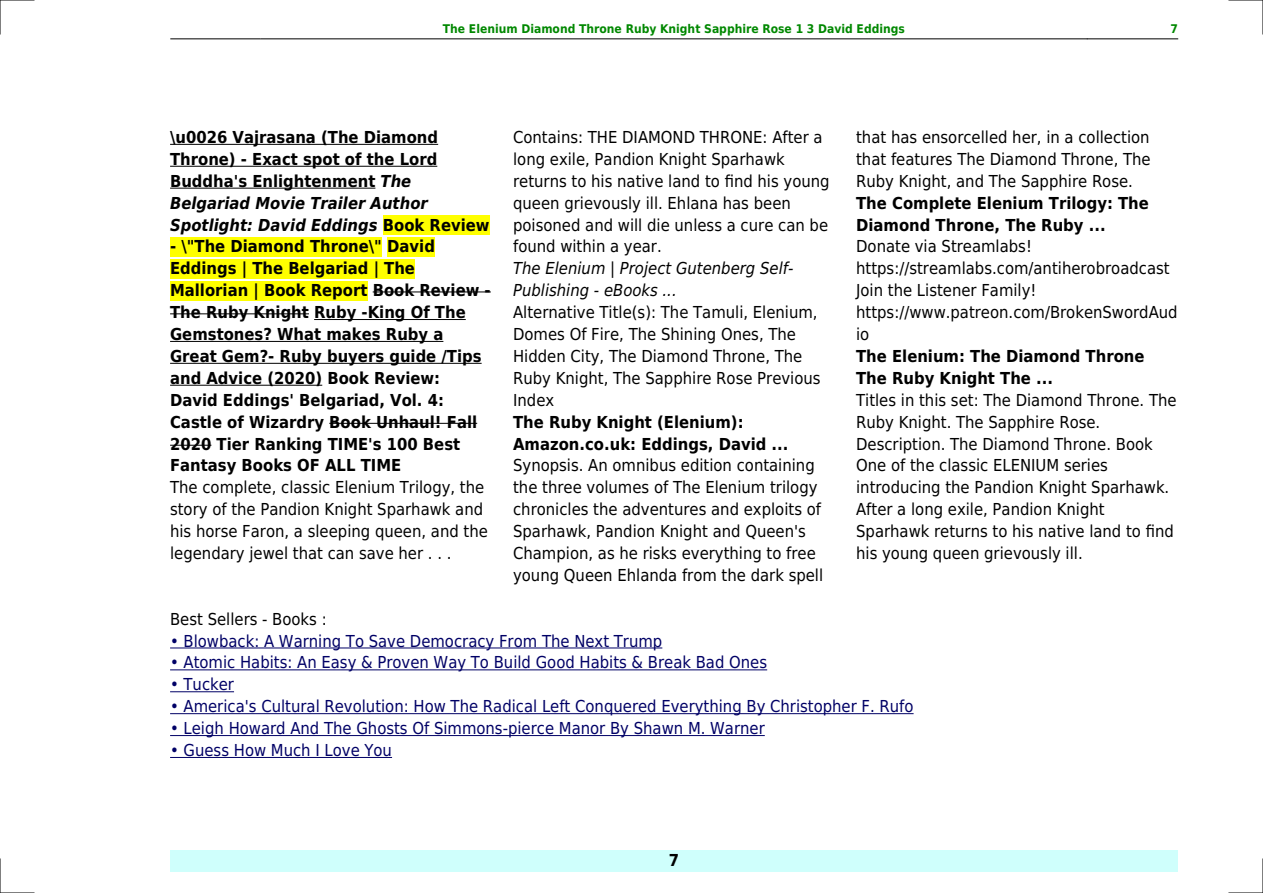
<style>
.page{position:relative;width:1263px;height:893px;background:#fff}
.page>*{position:absolute;margin:0;border:0;box-sizing:border-box;transform-origin:0 0}
.t1{font:16.5px/21.9px "DejaVu Sans Condensed";color:#000}
.t2{font:700 16.5px/21.9px "DejaVu Sans Condensed";color:#000}
.t3{font:16.5px/21.9px "DejaVu Sans Condensed";color:#006}
.t4{font:italic 16.5px/21.9px "DejaVu Sans Condensed";color:#000}
.t5{font:700 12px "DejaVu Sans Condensed";color:#080}
.s1{font-style:italic}
</style>
<div class="page">
<hr style="left:170px;top:39px;width:90px;height:1px;background:#000">
<hr style="left:261px;top:39px;width:826px;height:1px;background:#000">
<hr style="left:1087px;top:39px;width:91px;height:1px;background:#000">
<div style="left:170px;top:850px;width:1008px;height:22px;background:#cffffc"></div>
<hr style="left:170px;top:144px;width:268px;height:1px;background:#000">
<hr style="left:170px;top:166px;width:267px;height:1px;background:#000">
<hr style="left:170px;top:188px;width:205px;height:1px;background:#000">
<div style="left:383px;top:215px;width:107px;height:19px;background:#ff0"></div>
<div style="left:170px;top:237px;width:212px;height:19px;background:#ff0"></div>
<div style="left:387px;top:237px;width:48px;height:19px;background:#ff0"></div>
<div style="left:170px;top:259px;width:245px;height:19px;background:#ff0"></div>
<div style="left:170px;top:281px;width:197px;height:19px;background:#ff0"></div>
<hr style="left:373px;top:292px;width:118px;height:1px;background:#000">
<hr style="left:170px;top:313px;width:139px;height:1px;background:#000">
<hr style="left:314px;top:319px;width:152px;height:1px;background:#000">
<hr style="left:170px;top:341px;width:273px;height:1px;background:#000">
<hr style="left:170px;top:363px;width:312px;height:1px;background:#000">
<hr style="left:170px;top:385px;width:152px;height:1px;background:#000">
<hr style="left:329px;top:423px;width:148px;height:1px;background:#000">
<hr style="left:170px;top:445px;width:41px;height:1px;background:#000">
<hr style="left:170px;top:648px;width:492px;height:1px;background:#006">
<hr style="left:170px;top:669px;width:597px;height:1px;background:#006">
<hr style="left:170px;top:691px;width:64px;height:1px;background:#006">
<hr style="left:170px;top:713px;width:743px;height:1px;background:#006">
<hr style="left:170px;top:735px;width:595px;height:1px;background:#006">
<hr style="left:170px;top:757px;width:222px;height:1px;background:#006">
<hr style="left:0;top:0;width:34px;height:1px;background:#000">
<hr style="left:1229px;top:0;width:34px;height:1px;background:#000">
<hr style="left:0;top:892px;width:34px;height:1px;background:#000">
<hr style="left:1229px;top:892px;width:34px;height:1px;background:#000">
<hr style="left:0;top:0;width:1px;height:34px;background:#000">
<hr style="left:0;top:859px;width:1px;height:34px;background:#000">
<hr style="left:1262px;top:0;width:1px;height:34px;background:#000">
<hr style="left:1262px;top:859px;width:1px;height:34px;background:#000">
<p class="t5" style="left:443px;top:21px;width:464px">The Elenium Diamond Throne Ruby Knight Sapphire Rose 1 3 David Eddings</p>
<p class="t5" style="left:1170px;top:21px;width:9px">7</p>
<p class="t2" style="left:170px;top:126px;width:321px">\u0026 Vajrasana (The Diamond<br>Throne) - Exact spot of the Lord<br>Buddha's Enlightenment <span class="s1">The<br>Belgariad Movie Trailer Author<br>Spotlight: David Eddings</span> Book Review</p>
<p class="t2" style="left:170px;top:236px;width:322px">- \"The Diamond Throne\" David<br>Eddings | The Belgariad | The<br>Mallorian | Book Report Book Review -<br>The Ruby Knight Ruby -King Of The<br>Gemstones? What makes Ruby a<br>Great Gem?- Ruby buyers guide /Tips and Advice (2020) Book Review:<br>David Eddings' Belgariad, Vol. 4:<br>Castle of Wizardry Book Unhaul! Fall<br>2020 Tier Ranking TIME's 100 Best<br>Fantasy Books OF ALL TIME</p>
<p class="t1" style="left:170px;top:477px;width:319px">The complete, classic Elenium Trilogy, the story of the Pandion Knight Sparhawk and his horse Faron, a sleeping queen, and the legendary jewel that can save her . . .</p>
<p class="t1" style="left:513px;top:126px;width:318px">Contains: THE DIAMOND THRONE: After a long exile, Pandion Knight Sparhawk returns to his native land to find his young queen grievously ill. Ehlana has been poisoned and will die unless a cure can be found within a year.</p>
<p class="t4" style="left:513px;top:258px;width:282px">The Elenium | Project Gutenberg Self-<br>Publishing - eBooks ...</p>
<p class="t1" style="left:513px;top:301px;width:309px">Alternative Title(s): The Tamuli, Elenium,<br>Domes Of Fire, The Shining Ones, The<br>Hidden City, The Diamond Throne, The<br>Ruby Knight, The Sapphire Rose Previous<br>Index</p>
<p class="t2" style="left:513px;top:411px;width:277px">The Ruby Knight (Elenium):<br>Amazon.co.uk: Eddings, David ...</p>
<p class="t1" style="left:513px;top:455px;width:312px">Synopsis. An omnibus edition containing the three volumes of The Elenium trilogy chronicles the adventures and exploits of Sparhawk, Pandion Knight and Queen's Champion, as he risks everything to free young Queen Ehlanda from the dark spell</p>
<p class="t1" style="left:856px;top:126px;width:296px;text-align:justify">that has ensorcelled her, in a collection that features The Diamond Throne, The Ruby Knight, and The Sapphire Rose.</p>
<p class="t2" style="left:856px;top:192px;width:294px">The Complete Elenium Trilogy: The<br>Diamond Throne, The Ruby ...</p>
<p class="t1" style="left:856px;top:236px;width:323px">Donate via Streamlabs! https://streamlabs.com/antiherobroadcast<br>Join the Listener Family! https://www.patreon.com/BrokenSwordAud io</p>
<p class="t2" style="left:856px;top:345px;width:290px">The Elenium: The Diamond Throne<br>The Ruby Knight The ...</p>
<p class="t1" style="left:856px;top:389px;width:322px">Titles in this set: The Diamond Throne. The Ruby Knight. The Sapphire Rose.<br>Description. The Diamond Throne. Book One of the classic ELENIUM series introducing the Pandion Knight Sparhawk.<br>After a long exile, Pandion Knight Sparhawk returns to his native land to find his young queen grievously ill.</p>
<p class="t1" style="left:170px;top:608px;width:158px">Best Sellers - Books :</p>
<p class="t3" style="left:184px;top:630px;width:731px">Blowback: A Warning To Save Democracy From The Next Trump<br>Atomic Habits: An Easy &amp; Proven Way To Build Good Habits &amp; Break Bad Ones<br>Tucker<br>America's Cultural Revolution: How The Radical Left Conquered Everything By Christopher F. Rufo Leigh Howard And The Ghosts Of Simmons-pierce Manor By Shawn M. Warner<br>Guess How Much I Love You</p>
<p class="t2" style="left:669px;top:850px;width:12px">7</p>
</div>
